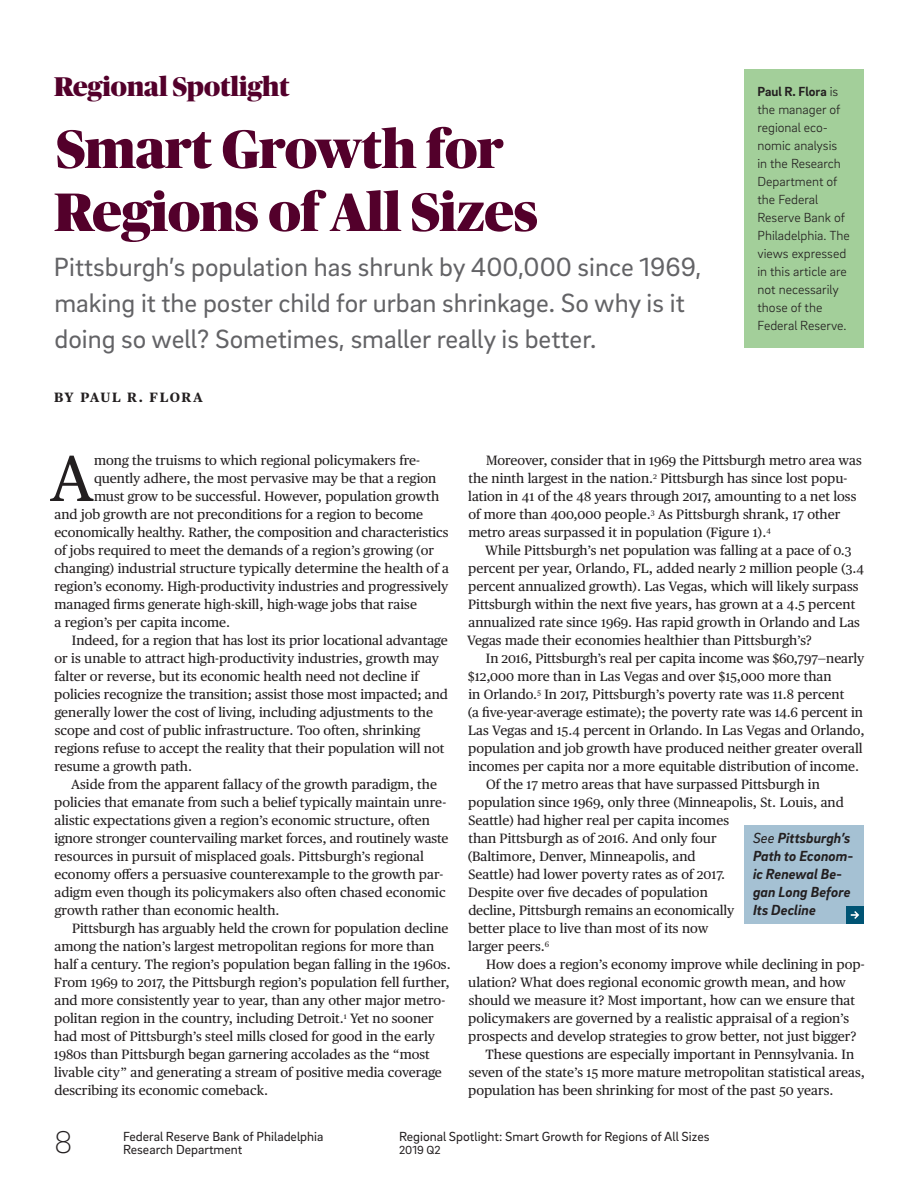
<style>
.page{position:relative;width:918px;height:1188px;background:#fff}
.page>*{position:absolute;margin:0;border:0;box-sizing:border-box;transform-origin:0 0}
.pf{font:65.4px "Publico Text";color:#231f20}
.sec{font:900 54px/63px "Publico Banner";color:#53002b}
.t1{font:200 32.25px "Brix Sans";color:#231f20}
.sub{font:27px/36px "Brix Sans";color:#636366}
.secKick{font:900 27px "Publico Banner";color:#53002b}
.co_text{font:italic 700 15px/18px "Brix Sans";color:#231f20}
.plast{font:13.5px/18px "Publico Text";color:#231f20}
.pf-2{font:13.5px "Publico Text";color:#231f20}
.bio{font:300 13.5px/18px "Brix Sans";color:#231f20}
.t2{font:13.5px/13.5px "Brix Sans";color:#231f20}
.byline{font:700 13.5px "Publico Text";letter-spacing:.11em;color:#231f20}
.t3{font:12px "Brix Sans";color:#231f20}
.s1{font-weight:700}
.s2{font-weight:400}
</style>
<div class="page">
<div style="left:744px;top:69px;width:120px;height:279px;background:#a3cf9a"></div>
<div style="left:744px;top:825px;width:120px;height:99px;background:#a5c1d3"></div>
<div style="left:846px;top:906px;width:18px;height:18px;background:#005474"></div>
<svg style="left:851px;top:911px;width:8px;height:8px"></svg>
<p class="secKick" style="left:54px;top:67px;width:237px">Regional Spotlight</p>
<p class="sec" style="left:54px;top:114px;width:485px">Smart Growth for<br>Regions of All Sizes</p>
<p class="sub" style="left:54px;top:248px;width:649px">Pittsburgh’s population has shrunk by 400,000 since 1969, making it the poster child for urban shrinkage. So why is it doing so well? Sometimes, smaller really is better.</p>
<p class="byline" style="left:54px;top:387px;width:150px">BY PAUL R. FLORA</p>
<p class="bio" style="left:758px;top:82px;width:94px"><span class="s1">Paul R. Flora</span> is the manager of regional eco&shy;nomic analysis in the Research<br>Department of the Federal<br>Reserve Bank of<br>Philadelphia. The views expressed in this article are not necessarily those of the<br>Federal Reserve.</p>
<p class="pf" style="left:50px;top:429px;width:45px">A</p>
<p class="pf-2" style="left:94px;top:450px;width:328px">mong the truisms to which regional policymakers fre-</p>
<p class="pf-2" style="left:94px;top:468px;width:344px">quently adhere, the most pervasive may be that a region</p>
<p class="pf-2" style="left:94px;top:486px;width:347px">must grow to be successful. However, population growth</p>
<p class="pf-2" style="left:55px;top:504px;width:370px">and job growth are not preconditions for a region to become</p>
<p class="pf-2" style="left:54px;top:522px;width:396px">economically healthy. Rather, the composition and characteristics</p>
<p class="pf-2" style="left:54px;top:540px;width:381px">of jobs required to meet the demands of a region’s growing (or</p>
<p class="pf-2" style="left:54px;top:558px;width:396px">changing) industrial structure typically determine the health of a</p>
<p class="pf-2" style="left:54px;top:576px;width:396px">region’s economy. High-productivity industries and progressively</p>
<p class="pf-2" style="left:54px;top:594px;width:364px">managed firms generate high-skill, high-wage jobs that raise</p>
<p class="pf-2" style="left:55px;top:612px;width:177px">a region’s per capita income.</p>
<p class="plast" style="left:54px;top:630px;width:395px;text-indent:18px">Indeed, for a region that has lost its prior locational advantage or is unable to attract high-productivity industries, growth may falter or reverse, but its economic health need not decline if policies recognize the transition; assist those most impacted; and generally lower the cost of living, including adjustments to the scope and cost of public infrastructure. Too often, shrinking regions refuse to accept the reality that their population will not resume a growth path.</p>
<p class="plast" style="left:54px;top:774px;width:396px;text-indent:17px">Aside from the apparent fallacy of the growth paradigm, the policies that emanate from such a belief typically maintain unre&shy;alistic expectations given a region’s economic structure, often ignore stronger countervailing market forces, and routinely waste resources in pursuit of misplaced goals. Pittsburgh’s regional economy offers a persuasive counterexample to the growth par&shy;adigm even though its policymakers also often chased economic growth rather than economic health.</p>
<p class="plast" style="left:54px;top:918px;width:399px;text-indent:18px">Pittsburgh has arguably held the crown for population decline among the nation’s largest metropolitan regions for more than half a century. The region’s population began falling in the 1960s.<br>From 1969 to 2017, the Pittsburgh region’s population fell further, and more consistently year to year, than any other major metro&shy;politan region in the country, including Detroit.<sup>1</sup> Yet no sooner had most of Pittsburgh’s steel mills closed for good in the early 1980s than Pittsburgh began garnering accolades as the “most livable city” and generating a stream of positive media coverage describing its economic comeback.</p>
<p class="plast" style="left:468px;top:450px;width:395px;text-indent:18px">Moreover, consider that in 1969 the Pittsburgh metro area was the ninth largest in the nation.<sup>2</sup> Pittsburgh has since lost popu&shy;lation in 41 of the 48 years through 2017, amounting to a net loss of more than 400,000 people.<sup>3</sup> As Pittsburgh shrank, 17 other metro areas surpassed it in population (Figure 1).<sup>4</sup></p>
<p class="plast" style="left:467px;top:540px;width:399px;text-indent:18px">While Pittsburgh’s net population was falling at a pace of 0.3 percent per year, Orlando, FL, added nearly 2 million people (3.4 percent annualized growth). Las Vegas, which will likely surpass Pittsburgh within the next five years, has grown at a 4.5 percent annualized rate since 1969. Has rapid growth in Orlando and Las Vegas made their economies healthier than Pittsburgh’s?</p>
<p class="plast" style="left:468px;top:648px;width:398px;text-indent:18px">In 2016, Pittsburgh’s real per capita income was $60,797—nearly $12,000 more than in Las Vegas and over $15,000 more than<br>in Orlando.<sup>5</sup> In 2017, Pittsburgh’s poverty rate was 11.8 percent<br>(a five-year-average estimate); the poverty rate was 14.6 percent in Las Vegas and 15.4 percent in Orlando. In Las Vegas and Orlando, population and job growth have produced neither greater overall incomes per capita nor a more equitable distribution of income.</p>
<p class="plast" style="left:468px;top:774px;width:378px;text-indent:18px">Of the 17 metro areas that have surpassed Pittsburgh in population since 1969, only three (Minneapolis, St. Louis, and Seattle) had higher real per capita incomes<br>than Pittsburgh as of 2016. And only four<br>(Baltimore, Denver, Minneapolis, and<br>Seattle) had lower poverty rates as of 2017.<br>Despite over five decades of population<br>decline, Pittsburgh remains an economically<br>better place to live than most of its now<br>larger peers.<sup>6</sup></p>
<p class="plast" style="left:468px;top:954px;width:398px;text-indent:18px">How does a region’s economy improve while declining in pop&shy;ulation? What does regional economic growth mean, and how should we measure it? Most important, how can we ensure that policymakers are governed by a realistic appraisal of a region’s prospects and develop strategies to grow better, not just bigger?</p>
<p class="plast" style="left:468px;top:1044px;width:398px;text-indent:17px">These questions are especially important in Pennsylvania. In seven of the state’s 15 more mature metropolitan statistical areas, population has been shrinking for most of the past 50 years.</p>
<p class="co_text" style="left:753px;top:828px;width:102px"><span class="s2">See</span> Pittsburgh’s<br>Path to Econom&shy;ic Renewal Be&shy;gan Long Before<br>Its Decline</p>
<h3 class="t1" style="left:54px;top:1122px;width:20px">8</h3>
<p class="t2" style="left:123px;top:1129px;width:202px">Federal Reserve Bank of Philadelphia<br>Research Department</p>
<p class="t2" style="left:399px;top:1129px;width:312px">Regional Spotlight: Smart Growth for Regions of All Sizes</p>
<p class="t3" style="left:399px;top:1142px;width:43px">2019 Q2</p>
</div>
